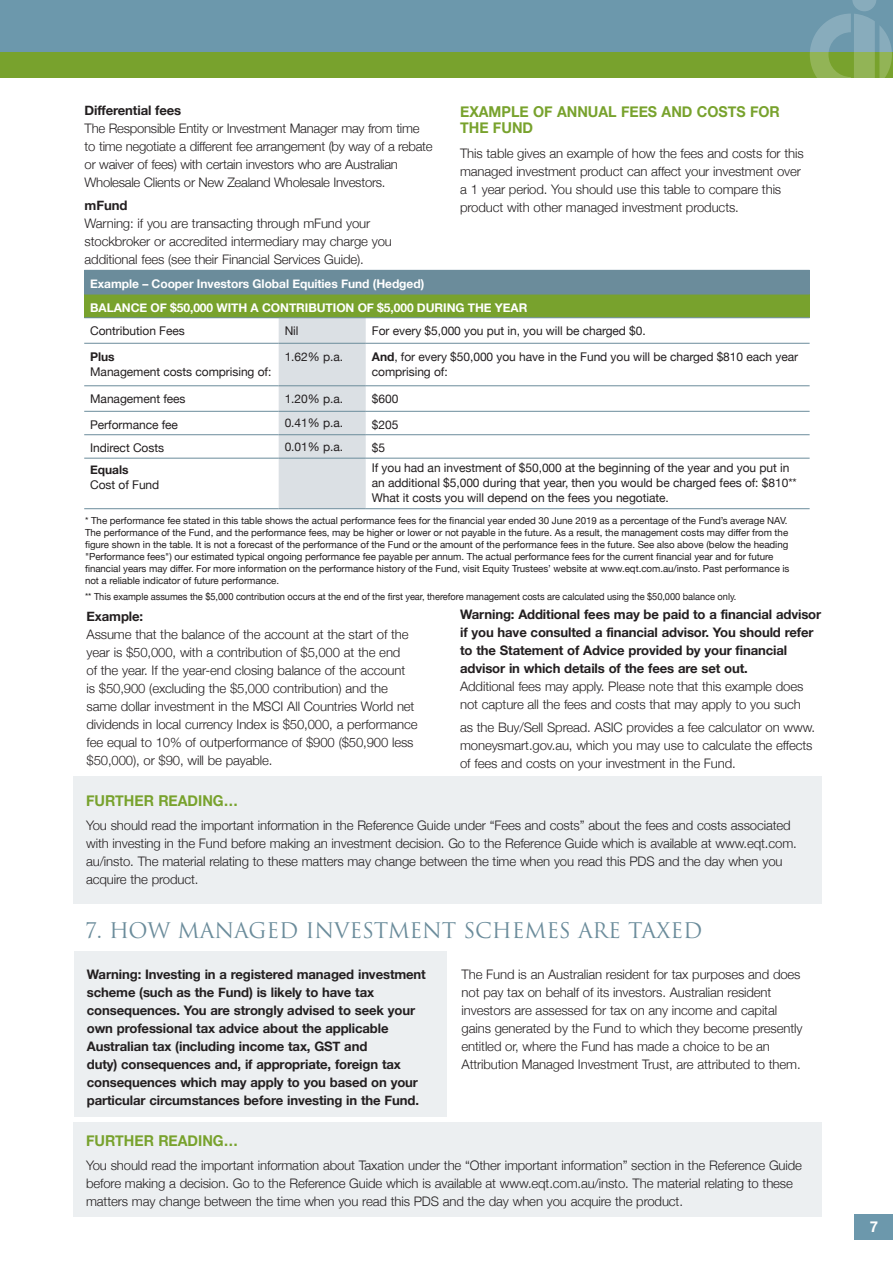
<style>
.page{position:relative;width:893px;height:1263px;background:#fff}
.page>*{position:absolute;margin:0;border:0;box-sizing:border-box;transform-origin:0 0}
.t1{font:21px "Trajan";letter-spacing:-.01em;color:#6b8c9b}
.t2{font:700 15px/16.5px "Helvetica Neue";color:#78a22d;scale:.95 1}
.t3{font:700 15px "Helvetica Neue";color:#fff}
.t4{font:300 13.2px/18px "Helvetica Neue";letter-spacing:-.01em;color:#231f20}
.t5{font:700 13.2px/18px "Helvetica Neue";letter-spacing:-.01em;color:#231f20}
.t6{font:12px/15px "Helvetica Neue";letter-spacing:-.005em;color:#231f20}
.t7{font:700 12px/23.7px "Helvetica Neue";letter-spacing:-.005em;color:#fff}
.t8{font:700 12px "Helvetica Neue";letter-spacing:-.005em;color:#231f20}
.t9{font:9.75px/12px "Helvetica Neue";letter-spacing:-.005em;color:#231f20}
.t10{font:9.75px "Helvetica Neue";letter-spacing:-.005em;color:#231f20;scale:.95 1}
.s1{font-weight:700}
</style>
<div class="page">
<div style="left:0;top:0;width:893px;height:52px;background:#6c98ac"></div>
<div style="left:0;top:52px;width:893px;height:25px;background:#78a22d"></div>
<div style="left:855px;top:1214px;width:38px;height:25px;background:#6c98ac"></div>
<svg style="left:810px;top:0;width:82px;height:78px"></svg>
<div style="left:84px;top:270px;width:726px;height:24px;background:#6b8c9b"></div>
<div style="left:84px;top:294px;width:726px;height:24px;background:#78a22d"></div>
<div style="left:279px;top:318px;width:87px;height:190px;background:#dbe0e4"></div>
<svg style="left:366px;top:318px;width:444px;height:140px"></svg>
<hr style="left:84px;top:294px;width:195px;height:1px;background:#6b8c9b">
<hr style="left:279px;top:294px;width:87px;height:1px;background:#6b8c9b">
<hr style="left:366px;top:294px;width:444px;height:1px;background:#6b8c9b">
<hr style="left:84px;top:317px;width:195px;height:1px;background:#6b8c9b">
<hr style="left:279px;top:317px;width:87px;height:1px;background:#6b8c9b">
<hr style="left:366px;top:317px;width:444px;height:1px;background:#6b8c9b">
<hr style="left:84px;top:343px;width:195px;height:1px;background:#6b8c9b">
<hr style="left:279px;top:343px;width:87px;height:1px;background:#6b8c9b">
<hr style="left:366px;top:343px;width:444px;height:1px;background:#6b8c9b">
<hr style="left:84px;top:385px;width:195px;height:1px;background:#6b8c9b">
<hr style="left:279px;top:385px;width:87px;height:1px;background:#6b8c9b">
<hr style="left:366px;top:385px;width:444px;height:1px;background:#6b8c9b">
<hr style="left:84px;top:411px;width:195px;height:1px;background:#6b8c9b">
<hr style="left:279px;top:411px;width:87px;height:1px;background:#6b8c9b">
<hr style="left:366px;top:411px;width:444px;height:1px;background:#6b8c9b">
<hr style="left:84px;top:434px;width:195px;height:1px;background:#6b8c9b">
<hr style="left:279px;top:434px;width:87px;height:1px;background:#6b8c9b">
<hr style="left:366px;top:434px;width:444px;height:1px;background:#6b8c9b">
<hr style="left:84px;top:458px;width:195px;height:1px;background:#6b8c9b">
<hr style="left:279px;top:458px;width:87px;height:1px;background:#6b8c9b">
<hr style="left:366px;top:458px;width:444px;height:1px;background:#6b8c9b">
<hr style="left:84px;top:508px;width:195px;height:1px;background:#6b8c9b">
<hr style="left:279px;top:508px;width:87px;height:1px;background:#6b8c9b">
<hr style="left:366px;top:508px;width:444px;height:1px;background:#6b8c9b">
<div style="left:75px;top:952px;width:372px;height:165px;background:#eceff1"></div>
<div style="left:73px;top:776px;width:749px;height:127px;background:#eceff1"></div>
<div style="left:73px;top:1122px;width:749px;height:95px;background:#eceff1"></div>
<p class="t5" style="left:85px;top:101px;width:98px">Differential fees</p>
<p class="t4" style="left:85px;top:118px;width:350px">The Responsible Entity or Investment Manager may from time to time negotiate a different fee arrangement (by way of a rebate or waiver of fees) with certain investors who are Australian Wholesale Clients or New Zealand Wholesale Investors.</p>
<p class="t5" style="left:85px;top:196px;width:44px">mFund</p>
<p class="t4" style="left:85px;top:213px;width:309px">Warning: if you are transacting through mFund your stockbroker or accredited intermediary may charge you additional fees (see their Financial Services Guide).</p>
<p class="t2" style="left:460px;top:103px;width:338px">EXAMPLE OF ANNUAL FEES AND COSTS FOR<br>THE FUND</p>
<p class="t4" style="left:460px;top:143px;width:345px">This table gives an example of how the fees and costs for this managed investment product can affect your investment over a 1 year period. You should use this table to compare this product with other managed investment products.</p>
<p class="t7" style="left:90px;top:272px;width:439px">Example – Cooper Investors Global Equities Fund (Hedged)<br>BALANCE OF $50,000 WITH A CONTRIBUTION OF $5,000 DURING THE YEAR</p>
<p class="t6" style="left:90px;top:324px;width:96px">Contribution Fees</p>
<p class="t6" style="left:285px;top:324px;width:15px">Nil</p>
<p class="t6" style="left:372px;top:324px;width:276px">For every $5,000 you put in, you will be charged $0.</p>
<p class="t8" style="left:90px;top:347px;width:26px">Plus</p>
<p class="t6" style="left:90px;top:365px;width:183px">Management costs comprising of:</p>
<p class="t6" style="left:285px;top:350px;width:60px">1.62% p.a.</p>
<p class="t6" style="left:372px;top:350px;width:428px"><span class="s1">And</span>, for every $50,000 you have in the Fund you will be charged $810 each year comprising of:</p>
<p class="t6" style="left:90px;top:392px;width:97px">Management fees</p>
<p class="t6" style="left:285px;top:392px;width:60px">1.20% p.a.</p>
<p class="t6" style="left:372px;top:392px;width:28px">$600</p>
<p class="t6" style="left:90px;top:418px;width:89px">Performance fee</p>
<p class="t6" style="left:285px;top:416px;width:60px">0.41% p.a.</p>
<p class="t6" style="left:372px;top:418px;width:28px">$205</p>
<p class="t6" style="left:90px;top:441px;width:75px">Indirect Costs</p>
<p class="t6" style="left:285px;top:440px;width:60px">0.01% p.a.</p>
<p class="t6" style="left:372px;top:441px;width:15px">$5</p>
<p class="t8" style="left:90px;top:460px;width:40px">Equals</p>
<p class="t6" style="left:90px;top:478px;width:71px">Cost of Fund</p>
<p class="t6" style="left:372px;top:461px;width:426px">If you had an investment of $50,000 at the beginning of the year and you put in an additional $5,000 during that year, then you would be charged fees of: $810**<br>What it costs you will depend on the fees you negotiate.</p>
<p class="t9" style="left:85px;top:515px;width:706px">* The performance fee stated in this table shows the actual performance fees for the financial year ended 30 June 2019 as a percentage of the Fund’s average NAV.<br>The performance of the Fund, and the performance fees, may be higher or lower or not payable in the future. As a result, the management costs may differ from the figure shown in the table. It is not a forecast of the performance of the Fund or the amount of the performance fees in the future. See also above (below the heading "Performance fees") our estimated typical ongoing performance fee payable per annum. The actual performance fees for the current financial year and for future financial years may differ. For more information on the performance history of the Fund, visit Equity Trustees’ website at www.eqt.com.au/insto. Past performance is not a reliable indicator of future performance.</p>
<p class="t10" style="left:85px;top:590px;width:687px">** This example assumes the $5,000 contribution occurs at the end of the first year, therefore management costs are calculated using the $50,000 balance only.</p>
<p class="t5" style="left:87px;top:607px;width:58px">Example:</p>
<p class="t4" style="left:87px;top:624px;width:333px">Assume that the balance of the account at the start of the year is $50,000, with a contribution of $5,000 at the end<br>of the year. If the year-end closing balance of the account<br>is $50,900 (excluding the $5,000 contribution) and the same dollar investment in the MSCI All Countries World net dividends in local currency Index is $50,000, a performance fee equal to 10% of outperformance of $900 ($50,900 less $50,000), or $90, will be payable.</p>
<p class="t5" style="left:460px;top:606px;width:363px">Warning: Additional fees may be paid to a financial advisor if you have consulted a financial advisor. You should refer to the Statement of Advice provided by your financial advisor in which details of the fees are set out.</p>
<p class="t4" style="left:460px;top:677px;width:345px">Additional fees may apply. Please note that this example does not capture all the fees and costs that may apply to you such</p>
<p class="t4" style="left:460px;top:717px;width:357px">as the Buy/Sell Spread. ASIC provides a fee calculator on www. moneysmart.gov.au, which you may use to calculate the effects of fees and costs on your investment in the Fund.</p>
<p class="t2" style="left:86px;top:793px;width:161px">FURTHER READING…</p>
<p class="t4" style="left:86px;top:816px;width:712px">You should read the important information in the Reference Guide under “Fees and costs” about the fees and costs associated with investing in the Fund before making an investment decision. Go to the Reference Guide which is available at www.eqt.com. au/insto. The material relating to these matters may change between the time when you read this PDS and the day when you acquire the product.</p>
<h1 class="t1" style="left:85px;top:917px;width:618px">7. HOW MANAGED INVESTMENT SCHEMES ARE TAXED</h1>
<p class="t5" style="left:87px;top:966px;width:341px">Warning: Investing in a registered managed investment scheme (such as the Fund) is likely to have tax consequences. You are strongly advised to seek your own professional tax advice about the applicable Australian tax (including income tax, GST and<br>duty) consequences and, if appropriate, foreign tax consequences which may apply to you based on your particular circumstances before investing in the Fund.</p>
<p class="t4" style="left:462px;top:965px;width:342px">The Fund is an Australian resident for tax purposes and does not pay tax on behalf of its investors. Australian resident investors are assessed for tax on any income and capital gains generated by the Fund to which they become presently entitled or, where the Fund has made a choice to be an Attribution Managed Investment Trust, are attributed to them.</p>
<p class="t2" style="left:86px;top:1132px;width:161px">FURTHER READING…</p>
<p class="t4" style="left:86px;top:1155px;width:717px">You should read the important information about Taxation under the “Other important information” section in the Reference Guide before making a decision. Go to the Reference Guide which is available at www.eqt.com.au/insto. The material relating to these matters may change between the time when you read this PDS and the day when you acquire the product.</p>
<p class="t3" style="left:870px;top:1214px;width:10px">7</p>
</div>
